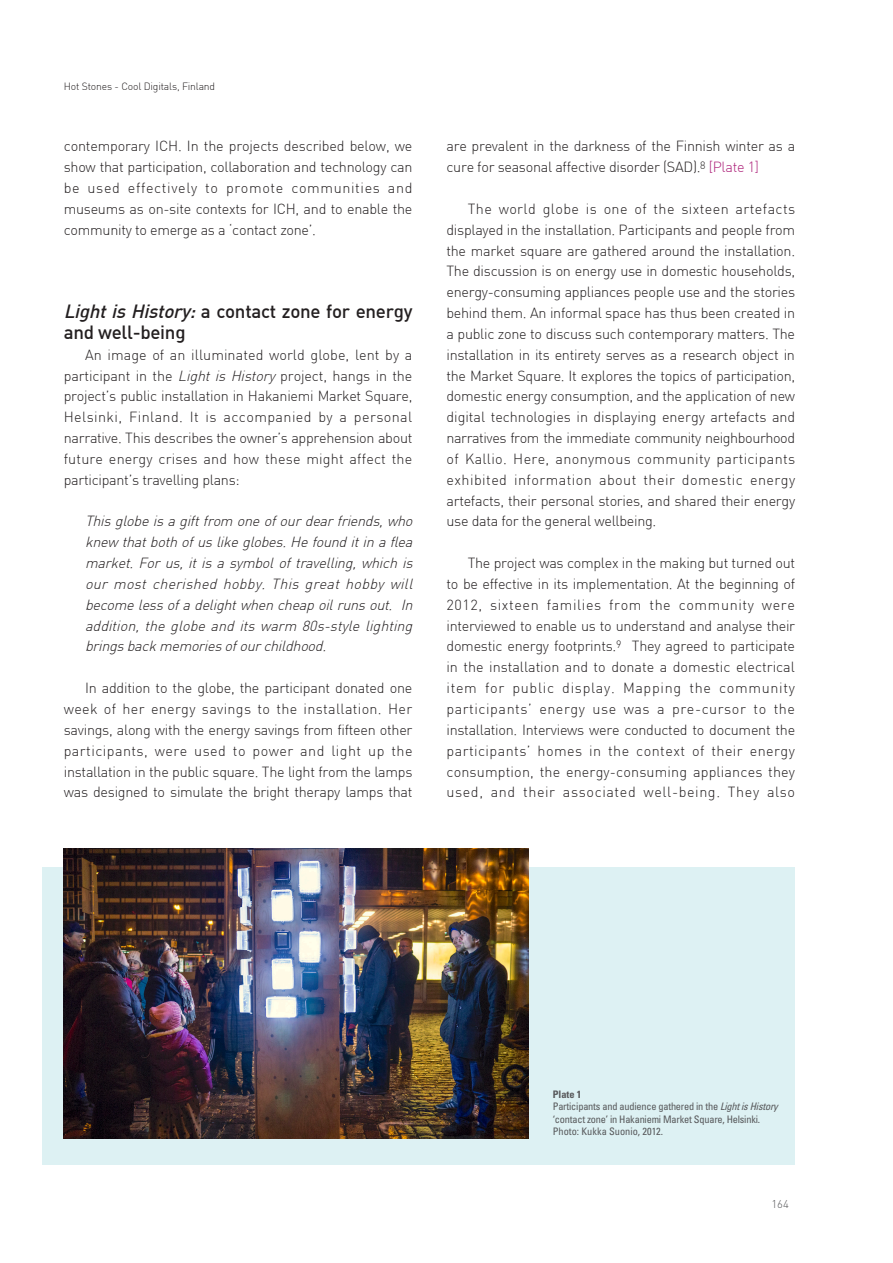
<style>
.page{position:relative;width:893px;height:1263px;background:#fff}
.page>*{position:absolute;margin:0;border:0;box-sizing:border-box;transform-origin:0 0}
.본문내용{font:18.75px/20.9px "Dinmed";letter-spacing:-.015em;color:#231f20}
.본문내용-2{font:14.4px/20.9px "Dinlig";letter-spacing:-.02em;color:#231f20;text-align:justify}
.본문내용-3{font:italic 14.4px/20.9px "Dinlig";color:#231f20;text-align:justify}
.t1{font:300 11.25px "DIN";color:#57585a}
.캡션{font:condensed 10.35px/12.5px "Univers";letter-spacing:-.02em;color:#57585a}
.t2{font:10.35px "Dinlig";letter-spacing:-.015em;color:#231f20}
.캡션-2{font:condensed 10.35px "Univers";color:#57585a}
.캡션-3{font:700 condensed 10.35px "Univers";color:#57585a}
.s1{font-style:italic}
.s2{color:#ad227a}
</style>
<div class="page">
<div style="left:43px;top:867px;width:752px;height:298px;background:#ddf1f3"></div>
<img style="left:64px;top:848px;width:464px;height:290px">
<p class="t2" style="left:64px;top:79px;width:153px">Hot Stones - Cool Digitals, Finland</p>
<p class="본문내용-2" style="left:64px;top:136px;width:350px">contemporary ICH. In the projects described below, we show that participation, collaboration and technology can be used effectively to promote communities and museums as on-site contexts for ICH, and to enable the community to emerge as a ‘contact zone’.</p>
<p class="본문내용" style="left:64px;top:300px;width:350px"><span class="s1">LightisHistory:</span>a contact zone for energy and well-being</p>
<p class="본문내용-2" style="left:64px;top:344px;width:350px;text-indent:21px">An image of an illuminated world globe, lent by a participant in the <span class="s1">Light is History</span> project, hangs in the project’s public installation in Hakaniemi Market Square, Helsinki, Finland. It is accompanied by a personal narrative. This describes the owner’s apprehension about future energy crises and how these might affect the participant’s travelling plans:</p>
<p class="본문내용-3" style="left:85px;top:511px;width:333px">Thisglobeisagiftfrom oneofourdearfriends,who knew thatbothofuslikeglobes.Hefounditinaflea market. For us, it is a symbol of travelling, which is our most cherished hobby. This great hobby will becomelessofadelightwhencheapoilrunsout. In addition, the globe and its warm 80s-style lighting bringsbackmemoriesofourchildhood.</p>
<p class="본문내용-2" style="left:64px;top:677px;width:350px;text-indent:21px">In addition to the globe, the participant donated one week of her energy savings to the installation. Her savings, along with the energy savings from fifteen other participants, were used to power and light up the installation in the public square. The light from the lamps was designed to simulate the bright therapy lamps that</p>
<p class="본문내용-2" style="left:446px;top:136px;width:350px">are prevalent in the darkness of the Finnish winter as a cure for seasonal affective disorder (SAD).<sup>8</sup> <span class="s2">[Plate 1]</span></p>
<p class="본문내용-2" style="left:446px;top:198px;width:350px;text-indent:21px">The world globe is one of the sixteen artefacts displayed in the installation. Participants and people from the market square are gathered around the installation.<br>The discussion is on energy use in domestic households, energy-consuming appliances people use and the stories behind them. An informal space has thus been created in a public zone to discuss such contemporary matters. The installation in its entirety serves as a research object in the Market Square. It explores the topics of participation, domestic energy consumption, and the application of new digital technologies in displaying energy artefacts and narratives from the immediate community neighbourhood of Kallio. Here, anonymous community participants exhibited information about their domestic energy artefacts, their personal stories, and shared their energy use data for the general wellbeing.</p>
<p class="본문내용-2" style="left:446px;top:552px;width:350px;text-indent:21px">The project was complex in the making but turned out to be effective in its implementation. At the beginning of 2012, sixteen families from the community were interviewed to enable us to understand and analyse their domestic energy footprints.<sup>9</sup> They agreed to participate in the installation and to donate a domestic electrical item for public display. Mapping the community participants’ energy use was a pre-cursor to the installation. Interviews were conducted to document the participants’ homes in the context of their energy consumption, the energy-consuming appliances they used, and their associated well-being. They also</p>
<p class="캡션-3" style="left:553px;top:1088px;width:30px">Plate 1</p>
<p class="캡션" style="left:553px;top:1100px;width:230px">Participants and audience gathered in the <span class="s1">LightisHistory </span>‘contact zone’ in Hakaniemi Market Square, Helsinki.</p>
<p class="캡션-2" style="left:553px;top:1125px;width:112px">Photo: Kukka Suonio, 2012.</p>
<p class="t1" style="left:771px;top:1197px;width:19px">164</p>
</div>
